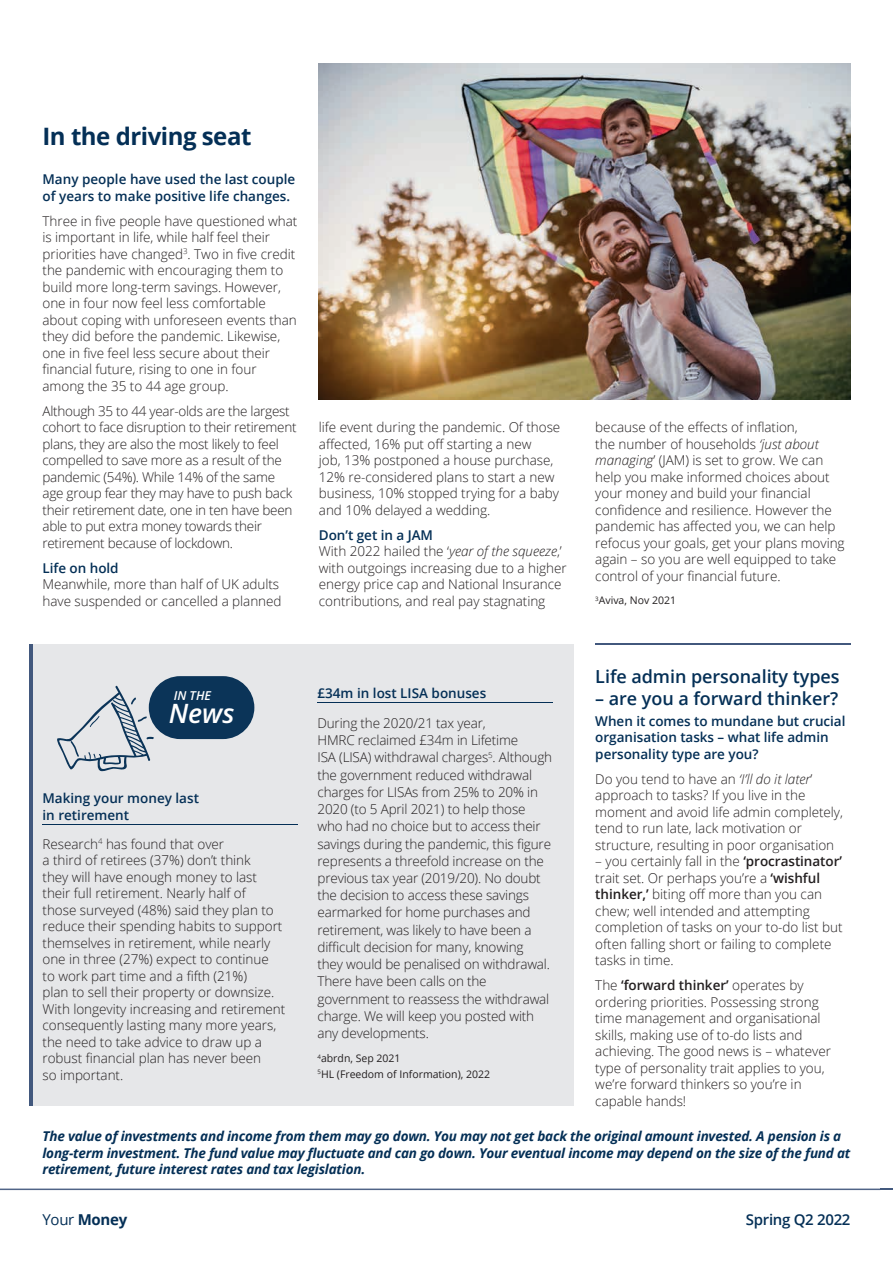
<style>
.page{position:relative;width:893px;height:1263px;background:#fff}
.page>*{position:absolute;margin:0;border:0;box-sizing:border-box;transform-origin:0 0}
.t1{font:italic 600 26.85px "Open Sans";color:#fff}
.t2{font:700 24px "Open Sans";letter-spacing:-.02em;color:#042f56}
.t3{font:600 18px "Open Sans";letter-spacing:-.005em;color:#042f56}
.t4{font:600 15px "Open Sans";letter-spacing:-.02em;color:#042f56}
.t5{font:700 15px "Open Sans";letter-spacing:-.02em;color:#042f56}
.t6{font:300 13.5px/16.5px "Open Sans";letter-spacing:-.005em;color:#231f20}
.t7{font:italic 700 13.5px/16.5px "Open Sans";letter-spacing:-.015em;color:#042f56}
.t8{font:600 13.5px/16.5px "Open Sans";color:#042f56}
.t9{font:italic 600 12.3px "Open Sans";color:#fff}
.t10{font:10.5px/15.8px "Open Sans";color:#231f20}
.s1{font-weight:600;color:#042f56}
.s2{font-style:italic}
.s3{font-weight:600}
.s4{font-weight:400}
</style>
<div class="page">
<hr style="left:0;top:1188px;width:880px;height:2px;background:#506487">
<svg style="left:880px;top:1188px;width:13px;height:2px"></svg>
<div style="left:31px;top:644px;width:543px;height:462px;background:#e6e7e9"></div>
<hr style="left:43px;top:824px;width:255px;height:1px;background:#042f56">
<div style="left:149px;top:676px;width:105px;height:63px;background:#0b3458;border-radius:31px"></div>
<svg style="left:57px;top:685px;width:97px;height:86px"></svg>
<hr style="left:29px;top:644px;width:3px;height:462px;background:#42587d">
<img style="left:319px;top:64px;width:531px;height:336px">
<hr style="left:317px;top:702px;width:236px;height:1px;background:#042f56">
<hr style="left:595px;top:643px;width:255px;height:2px;background:#42587d">
<h2 class="t2" style="left:43px;top:119px;width:210px">In the driving seat</h2>
<p class="t8" style="left:43px;top:171px;width:254px">Many people have used the last couple of years to make positive life changes.</p>
<p class="t6" style="left:43px;top:212px;width:256px">Three in five people have questioned what is important in life, while half feel their priorities have changed<sup>3</sup>. Two in five credit the pandemic with encouraging them to build more long-term savings. However, one in four now feel less comfortable about coping with unforeseen events than they did before the pandemic. Likewise, one in five feel less secure about their financial future, rising to one in four among the 35 to 44 age group.</p>
<p class="t6" style="left:43px;top:402px;width:256px">Although 35 to 44 year-olds are the largest cohort to face disruption to their retirement plans, they are also the most likely to feel compelled to save more as a result of the pandemic (54%). While 14% of the same age group fear they may have to push back their retirement date, one in ten have been able to put extra money towards their retirement because of lockdown.</p>
<p class="t8" style="left:43px;top:559px;width:78px">Life on hold</p>
<p class="t6" style="left:43px;top:576px;width:241px">Meanwhile, more than half of UK adults have suspended or cancelled a planned</p>
<p class="t6" style="left:319px;top:419px;width:243px">life event during the pandemic. Of those affected, 16% put off starting a new<br>job, 13% postponed a house purchase, 12% re-considered plans to start a new business, 10% stopped trying for a baby and 10% delayed a wedding.</p>
<p class="t6" style="left:319px;top:526px;width:249px"><span class="s1">Don’t get in a JAM<br></span>With 2022 hailed the ‘<span class="s2">year of the squeeze</span>,’ with outgoings increasing due to a higher energy price cap and National Insurance contributions, and real pay stagnating</p>
<p class="t9" style="left:174px;top:687px;width:39px">IN THE</p>
<h1 class="t1" style="left:169px;top:695px;width:67px">News</h1>
<p class="t8" style="left:43px;top:790px;width:158px">Making your money last in retirement</p>
<p class="t6" style="left:43px;top:835px;width:244px">Research<sup>4</sup> has found that over<br>a third of retirees (37%) don’t think<br>they will have enough money to last their full retirement. Nearly half of<br>those surveyed (48%) said they plan to reduce their spending habits to support themselves in retirement, while nearly one in three (27%) expect to continue<br>to work part time and a fifth (21%)<br>plan to sell their property or downsize.<br>With longevity increasing and retirement consequently lasting many more years, the need to take advice to draw up a robust financial plan has never been<br>so important.</p>
<p class="t8" style="left:317px;top:684px;width:170px">£34m in lost LISA bonuses</p>
<p class="t6" style="left:317px;top:714px;width:236px;line-height:17.2px">During the 2020/21 tax year,<br>HMRC reclaimed £34m in Lifetime<br>ISA (LISA) withdrawal charges<sup>5</sup>. Although the government reduced withdrawal charges for LISAs from 25% to 20% in 2020 (to 5 April 2021) to help those who had no choice but to access their savings during the pandemic, this figure represents a threefold increase on the previous tax year (2019/20). No doubt the decision to access these savings earmarked for home purchases and retirement, was likely to have been a difficult decision for many, knowing they would be penalised on withdrawal.<br>There have been calls on the government to reassess the withdrawal charge. We will keep you posted with any developments.</p>
<p class="t10" style="left:317px;top:1050px;width:174px"><sup>4</sup>abrdn, Sep 2021<br><sup>5</sup>HL (Freedom of Information), 2022</p>
<p class="t6" style="left:595px;top:419px;width:251px">because of the effects of inflation,<br>the number of households <span class="s2">‘just about managing</span>’ (JAM) is set to grow. We can help you make informed choices about your money and build your financial confidence and resilience. However the pandemic has affected you, we can help refocus your goals, get your plans moving again – so you are well equipped to take control of your financial future.</p>
<p class="t10" style="left:595px;top:592px;width:82px"><sup>3</sup>Aviva, Nov 2021</p>
<h3 class="t3" style="left:595px;top:664px;width:246px">Life admin personality types</h3>
<h3 class="t3" style="left:595px;top:686px;width:244px">– are you a forward thinker?</h3>
<p class="t8" style="left:595px;top:712px;width:252px">When it comes to mundane but crucial organisation tasks – what life admin personality type are you?</p>
<p class="t6" style="left:595px;top:770px;width:249px">Do you tend to have an <span class="s2">‘I’ll do it later</span>’ approach to tasks? If you live in the moment and avoid life admin completely, tend to run late, lack motivation or structure, resulting in poor organisation</p>
<p class="t6" style="left:595px;top:852px;width:249px">– you certainly fall in the <span class="s3">‘procrastinator’ </span>trait set. Or perhaps you’re a <span class="s3">‘wishful thinker,’</span> biting off more than you can chew; well intended and attempting completion of tasks on your to-do list but often falling short or failing to complete tasks in time.</p>
<p class="t6" style="left:595px;top:976px;width:237px">The <span class="s3">‘forward thinker’</span> operates by ordering priorities. Possessing strong time management and organisational skills, making use of to-do lists and achieving. The good news is – whatever type of personality trait applies to you, we’re forward thinkers so you’re in capable hands!</p>
<p class="t7" style="left:43px;top:1128px;width:809px">The value of investments and income from them may go down. You may not get back the original amount invested. A pension is a long-term investment. The fund value may fluctuate and can go down. Your eventual income may depend on the size of the fund at retirement, future interest rates and tax legislation.</p>
<p class="t5" style="left:43px;top:1209px;width:86px"><span class="s4">Your</span> Money</p>
<p class="t4" style="left:746px;top:1210px;width:106px">Spring Q2 2022</p>
</div>
